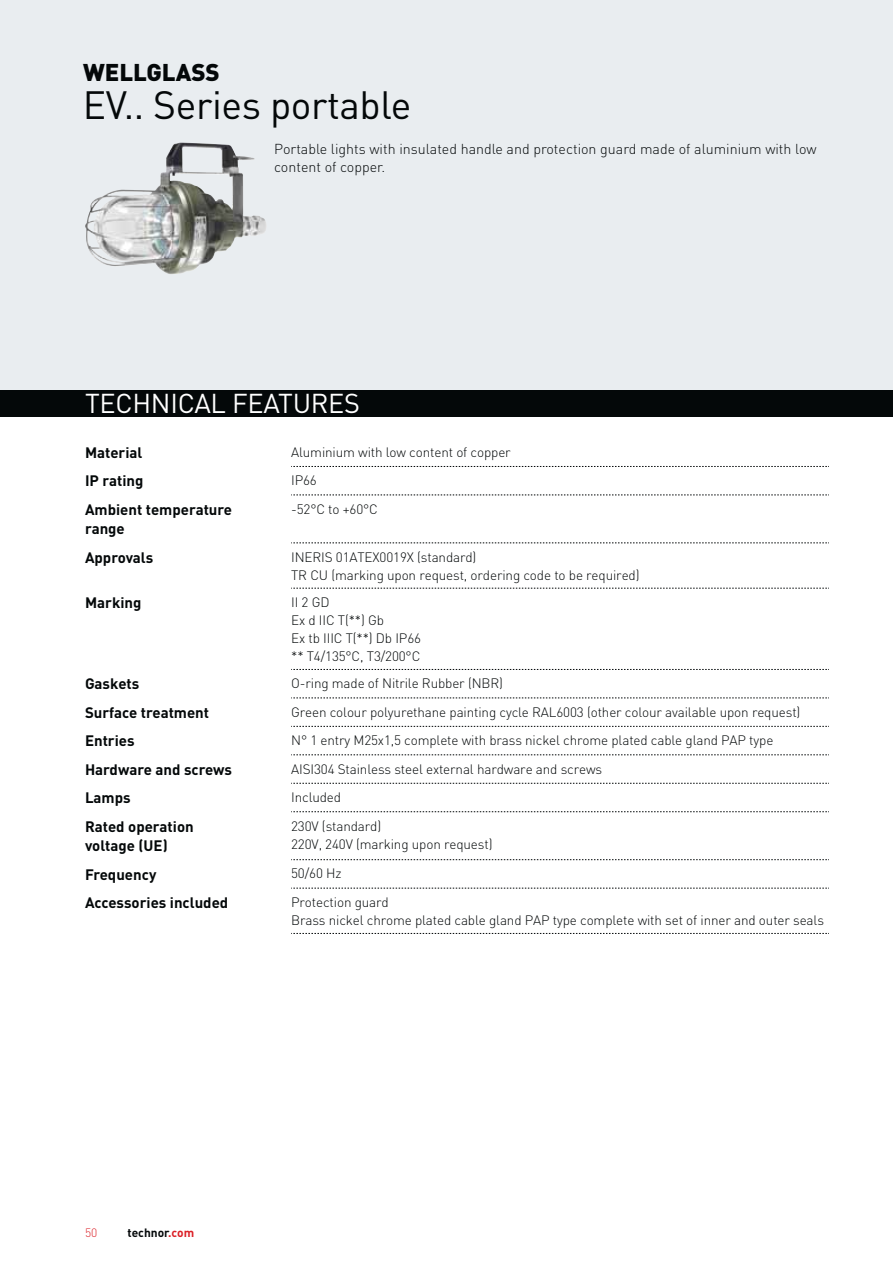
<style>
.page{position:relative;width:893px;height:1263px;background:#fff}
.page>*{position:absolute;margin:0;border:0;box-sizing:border-box;transform-origin:0 0}
.t1{font:39px "DIN Pro";letter-spacing:-.01em;color:#040809}
.t2{font:27px "DIN";letter-spacing:-.01em;color:#fff}
.t3{font:900 24px "DIN Pro";color:#040809}
.t4{font:700 15px/19.5px "DIN Pro";color:#040809}
.t5{font:300 14.25px/18px "DIN Pro";color:#040809}
.t6{font:300 13.5px/18px "DIN Pro";letter-spacing:-.01em;color:#040809}
.t7{font:700 12px "DIN";color:#040809}
.t8{font:300 12px "DIN Pro";color:#db1f26}
.s1{color:#db1f26}
</style>
<div class="page">
<div style="left:0;top:0;width:893px;height:417px;background:#e9edf0"></div>
<div style="left:0;top:390px;width:893px;height:27px;background:#040809"></div>
<svg style="left:291px;top:466px;width:538px;height:1px"></svg>
<svg style="left:291px;top:495px;width:538px;height:1px"></svg>
<svg style="left:291px;top:543px;width:538px;height:1px"></svg>
<svg style="left:291px;top:588px;width:538px;height:1px"></svg>
<svg style="left:291px;top:669px;width:538px;height:1px"></svg>
<svg style="left:291px;top:698px;width:538px;height:1px"></svg>
<svg style="left:291px;top:726px;width:538px;height:1px"></svg>
<svg style="left:291px;top:755px;width:538px;height:1px"></svg>
<svg style="left:291px;top:783px;width:538px;height:1px"></svg>
<svg style="left:291px;top:811px;width:538px;height:1px"></svg>
<svg style="left:291px;top:859px;width:538px;height:1px"></svg>
<svg style="left:291px;top:888px;width:538px;height:1px"></svg>
<svg style="left:291px;top:933px;width:538px;height:1px"></svg>
<img style="left:85px;top:143px;width:181px;height:131px">
<h3 class="t3" style="left:83px;top:64px;width:138px">WELLGLASS</h3>
<h1 class="t1" style="left:83px;top:92px;width:330px">EV.. Series portable</h1>
<p class="t5" style="left:274px;top:141px;width:544px">Portable lights with insulated handle and protection guard made of aluminium with low content of copper.</p>
<h2 class="t2" style="left:85px;top:394px;width:277px">TECHNICAL FEATURES</h2>
<p class="t4" style="left:85px;top:444px;width:59px">Material</p>
<p class="t6" style="left:291px;top:445px;width:221px">Aluminium with low content of copper</p>
<p class="t4" style="left:85px;top:473px;width:60px">IP rating</p>
<p class="t6" style="left:291px;top:473px;width:27px">IP66</p>
<p class="t4" style="left:85px;top:501px;width:149px">Ambient temperature range</p>
<p class="t6" style="left:291px;top:502px;width:88px">-52°C to +60°C</p>
<p class="t4" style="left:85px;top:549px;width:70px">Approvals</p>
<p class="t6" style="left:291px;top:549px;width:350px">INERIS 01ATEX0019X (standard)<br>TR CU (marking upon request, ordering code to be required)</p>
<p class="t4" style="left:85px;top:594px;width:58px">Marking</p>
<p class="t6" style="left:291px;top:595px;width:131px">II 2 GD<br>Ex d IIC T(**) Gb<br>Ex tb IIIC T(**) Db IP66 ** T4/135°C, T3/200°C</p>
<p class="t4" style="left:85px;top:676px;width:56px">Gaskets</p>
<p class="t6" style="left:291px;top:676px;width:213px">O-ring made of Nitrile Rubber (NBR)</p>
<p class="t4" style="left:85px;top:704px;width:126px">Surface treatment</p>
<p class="t6" style="left:291px;top:705px;width:511px">Green colour polyurethane painting cycle RAL6003 (other colour available upon request)</p>
<p class="t4" style="left:85px;top:733px;width:51px">Entries</p>
<p class="t6" style="left:291px;top:733px;width:484px">N° 1 entry M25x1,5 complete with brass nickel chrome plated cable gland PAP type</p>
<p class="t4" style="left:85px;top:761px;width:149px">Hardware and screws</p>
<p class="t6" style="left:291px;top:761px;width:312px">AISI304 Stainless steel external hardware and screws</p>
<p class="t4" style="left:85px;top:789px;width:47px">Lamps</p>
<p class="t6" style="left:291px;top:790px;width:51px">Included</p>
<p class="t4" style="left:85px;top:818px;width:110px">Rated operation voltage (UE)</p>
<p class="t6" style="left:291px;top:818px;width:203px">230V (standard)<br>220V, 240V (marking upon request)</p>
<p class="t4" style="left:85px;top:866px;width:73px">Frequency</p>
<p class="t6" style="left:291px;top:866px;width:52px">50/60 Hz</p>
<p class="t4" style="left:85px;top:894px;width:145px">Accessories included</p>
<p class="t6" style="left:291px;top:895px;width:534px">Protection guard<br>Brass nickel chrome plated cable gland PAP type complete with set of inner and outer seals</p>
<p class="t8" style="left:85px;top:1229px;width:14px">50</p>
<p class="t7" style="left:127px;top:1226px;width:68px">technor<span class="s1">.com</span></p>
</div>
